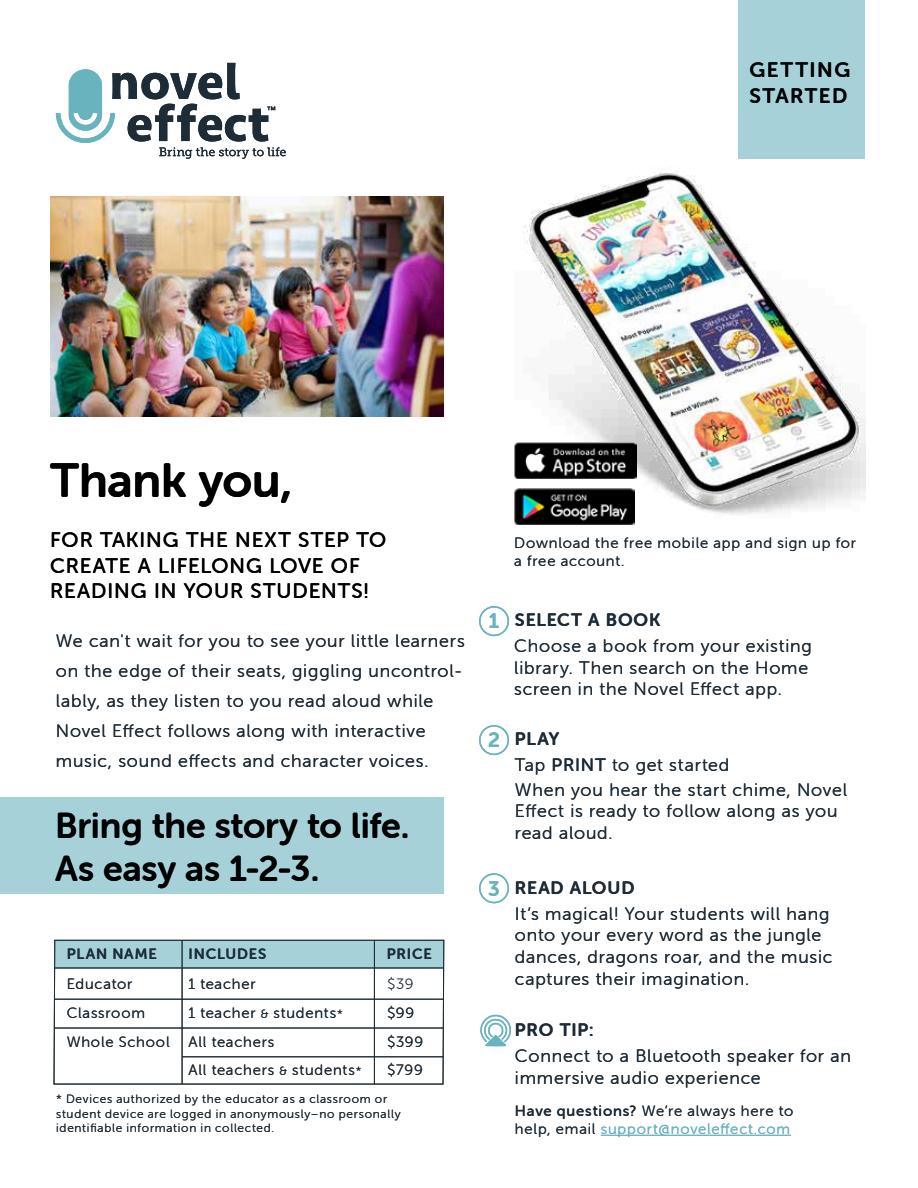
<style>
.page{position:relative;width:918px;height:1188px;background:#fff}
.page>*{position:absolute;margin:0;border:0;box-sizing:border-box;transform-origin:0 0}
.t1{font:48px "Museo Sans Rounded 700";letter-spacing:-.005em;color:#000}
.t2{font:36px/43.2px "Museo Sans Rounded 700";letter-spacing:-.005em;color:#000}
.t3{font:21px/25.2px "Museo Sans Rounded 500";letter-spacing:.045em;color:#000}
.t4{font:21px/25.2px "Museo Sans Rounded 700";letter-spacing:.07em;color:#000}
.t5{font:21px "Museo Sans Rounded 700";color:#69b3bf}
.t6{font:18px/21.6px "Museo Sans Rounded 300";letter-spacing:.045em;color:#1e2c37}
.t7{font:18px "Museo Sans Rounded 700";letter-spacing:.05em;color:#1e2c37}
.t8{font:15px/28.8px "Museo Sans Rounded 300";letter-spacing:.055em;color:#1e2c37}
.t9{font:15px "Museo Sans Rounded 700";letter-spacing:.06em;color:#1e2c37}
.t10{font:15px "Museo Sans Rounded 300";color:#69b3bf}
.t11{font:12px/14.4px "Museo Sans Rounded 300";letter-spacing:.065em;color:#1e2c37}
.s1{font-size:12px}
.s2{font-family:"Museo Sans Rounded 500"}
.s3{color:#69b3bf}
</style>
<div class="page">
<img style="left:515px;top:150px;width:350px;height:365px">
<img style="left:515px;top:442px;width:121px;height:36px">
<img style="left:515px;top:489px;width:120px;height:36px">
<img style="left:50px;top:196px;width:394px;height:221px">
<div style="left:738px;top:0;width:126px;height:158px;background:#a6d1d9"></div>
<svg style="left:56px;top:63px;width:230px;height:96px"></svg>
<div style="left:0;top:797px;width:444px;height:96px;background:#a6d1d9"></div>
<hr style="left:601px;top:1135px;width:190px;height:1px;background:#69b3bf">
<svg style="left:479px;top:606px;width:30px;height:30px"></svg>
<svg style="left:479px;top:725px;width:30px;height:30px"></svg>
<svg style="left:479px;top:873px;width:30px;height:30px"></svg>
<svg style="left:53px;top:940px;width:392px;height:145px"></svg>
<hr style="left:55px;top:999px;width:389px;height:1px;background:#1e2c37">
<hr style="left:55px;top:968px;width:389px;height:1px;background:#1e2c37">
<hr style="left:55px;top:1028px;width:389px;height:1px;background:#1e2c37">
<hr style="left:182px;top:1056px;width:262px;height:1px;background:#1e2c37">
<hr style="left:182px;top:968px;width:1px;height:116px;background:#1e2c37">
<hr style="left:374px;top:968px;width:1px;height:116px;background:#1e2c37">
<svg style="left:182px;top:940px;width:1px;height:28px"></svg>
<svg style="left:374px;top:940px;width:1px;height:28px"></svg>
<svg style="left:480px;top:1015px;width:31px;height:31px"></svg>
<p class="t4" style="left:749px;top:58px;width:102px">GETTING<br>STARTED</p>
<h1 class="t1" style="left:50px;top:454px;width:244px">Thank you,</h1>
<p class="t3" style="left:50px;top:528px;width:338px">FOR TAKING THE NEXT STEP TO<br>CREATE A LIFELONG LOVE OF<br>READING IN YOUR STUDENTS!</p>
<p class="t6" style="left:56px;top:626px;width:410px;line-height:30px">We can't wait for you to see your little learners on the edge of their seats, giggling uncontrol&shy;lably, as they listen to you read aloud while Novel Effect follows along with interactive music, sound effects and character voices.</p>
<p class="t6" style="left:123px;top:720px;width:7px">f</p>
<p class="t6" style="left:189px;top:750px;width:7px">f</p>
<h2 class="t2" style="left:55px;top:804px;width:356px">Bring the story to life.<br>As easy as 1-2-3.</h2>
<p class="t9" style="left:67px;top:946px;width:92px">PLAN NAME</p>
<p class="t8" style="left:67px;top:970px;width:104px">Educator<br>Classroom<br>Whole School</p>
<p class="t9" style="left:188px;top:946px;width:79px">INCLUDES</p>
<p class="t8" style="left:188px;top:970px;width:156px">1 teacher<br>1 teacher <span class="s1">&amp;</span> students<span class="s1">*</span></p>
<p class="t8" style="left:188px;top:1027px;width:87px">All teachers</p>
<p class="t8" style="left:188px;top:1056px;width:175px">All teachers <span class="s1">&amp;</span> students<span class="s1">*</span></p>
<p class="t9" style="left:387px;top:946px;width:47px">PRICE</p>
<p class="t8" style="left:387px;top:970px;width:28px">$39</p>
<p class="t8" style="left:387px;top:998px;width:28px">$99</p>
<p class="t8" style="left:387px;top:1027px;width:37px">$399</p>
<p class="t8" style="left:387px;top:1056px;width:37px">$799</p>
<p class="t11" style="left:56px;top:1092px;width:346px">* Devices authorized by the educator as a classroom or student device are logged in anonymously–no personally identifiable information in collected.</p>
<p class="t11" style="left:352px;top:1092px;width:9px">o</p>
<p class="t8" style="left:514px;top:534px;width:343px;line-height:18px">Download the free mobile app and sign up for a free account.</p>
<p class="t5" style="left:489px;top:610px;width:12px">1</p>
<p class="t5" style="left:488px;top:729px;width:13px">2</p>
<p class="t7" style="left:515px;top:610px;width:147px">SELECT A BOOK</p>
<p class="t6" style="left:514px;top:635px;width:299px">Choose a book from your existing library. Then search on the Home screen in the Novel Effect app.</p>
<p class="t6" style="left:701px;top:679px;width:7px">f</p>
<p class="t7" style="left:515px;top:729px;width:46px">PLAY</p>
<p class="t6" style="left:515px;top:754px;width:216px">Tap <span class="s2">PRINT</span> to get started</p>
<p class="t6" style="left:515px;top:779px;width:334px">When you hear the start chime, Novel<br>Effect is ready to follow along as you read aloud.</p>
<p class="t6" style="left:525px;top:801px;width:7px">f</p>
<p class="t5" style="left:488px;top:877px;width:13px">3</p>
<p class="t7" style="left:515px;top:877px;width:121px">READ ALOUD</p>
<p class="t6" style="left:515px;top:903px;width:319px">It’s magical! Your students will hang onto your every word as the jungle dances, dragons roar, and the music captures their imagination.</p>
<p class="t7" style="left:515px;top:1020px;width:80px">PRO TIP:</p>
<p class="t6" style="left:515px;top:1045px;width:337px">Connect to a Bluetooth speaker for an immersive audio experience</p>
<p class="t6" style="left:528px;top:1045px;width:13px">o</p>
<p class="t8" style="left:515px;top:1102px;width:280px;line-height:18px"><span class="s2">Have questions?</span> We’re always here to help, email <span class="s3">support@noveleffect.com</span></p>
<p class="t10" style="left:720px;top:1121px;width:6px">f</p>
</div>
